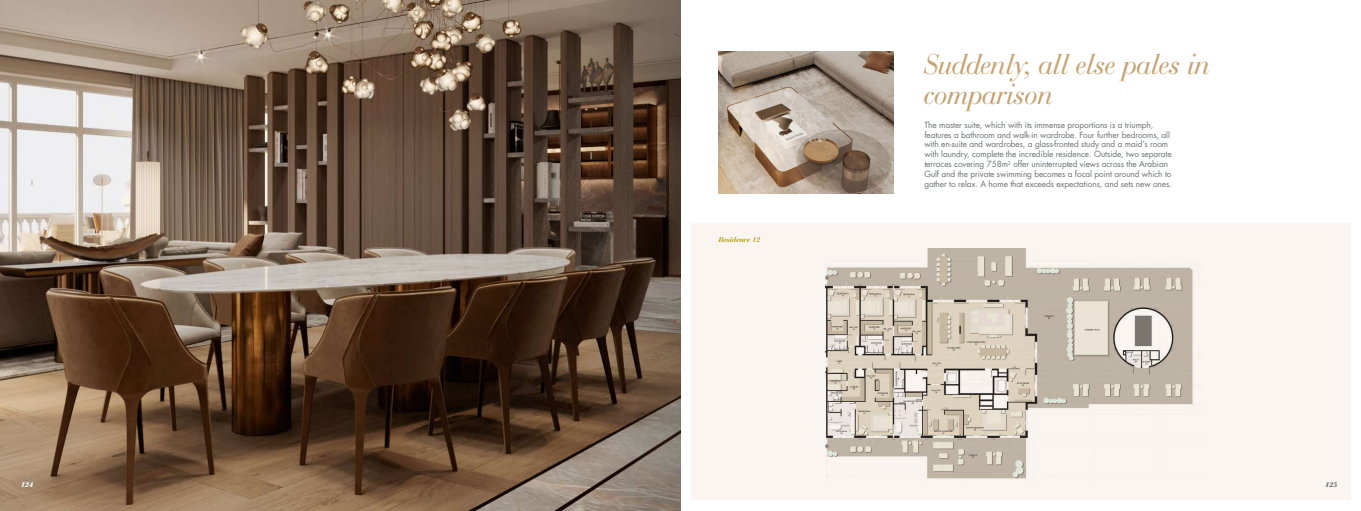
<style>
.page{position:relative;width:1361px;height:511px;background:#fff}
.page>*{position:absolute;margin:0;border:0;box-sizing:border-box;transform-origin:0 0}
.t1{font:italic 30px/30px "Bauer Bodoni BT";color:#c7a372}
.t2{font:8.25px/9.9px "Futura Std";letter-spacing:-.01em;color:#6e7171}
.t3{font:italic 700 7.5px "Bauer Bodoni BT";color:#ae9700}
.t4{font:italic 900 7.5px "Bauer Bodoni BT";color:#fff}
.t5{font:italic 900 7.5px "Bauer Bodoni BT";color:#6e7171}
.t6{font:italic 900 7.5px "Bauer Bodoni BT";color:#8b8f91}
</style>
<div class="page">
<div style="left:691px;top:223px;width:659px;height:277px;background:#faf5f0"></div>
<img style="left:0;top:0;width:580px;height:510px">
<svg style="left:580px;top:0;width:100px;height:510px"></svg>
<img style="left:719px;top:51px;width:174px;height:142px">
<img style="left:825px;top:249px;width:368px;height:230px">
<p class="t3" style="left:719px;top:235px;width:43px">Residence 12</p>
<h1 class="t1" style="left:924px;top:48px;width:287px">Suddenly, all else pales in comparison</h1>
<p class="t2" style="left:924px;top:120px;width:249px">The master suite, which with its immense proportions is a triumph, features a bathroom and walk-in wardrobe. Four further bedrooms, all with en-suite and wardrobes, a glass-fronted study and a maid’s room with laundry, complete the incredible residence. Outside, two separate terraces covering 758m<sup>2</sup> offer uninterrupted views across the Arabian Gulf and the private swimming becomes a focal point around which to gather to relax. A home that exceeds expectations, and sets new ones.</p>
<p class="t6" style="left:27px;top:475px;width:6px">4</p>
<p class="t4" style="left:21px;top:479px;width:14px">124</p>
<p class="t5" style="left:1325px;top:479px;width:14px">125</p>
</div>
